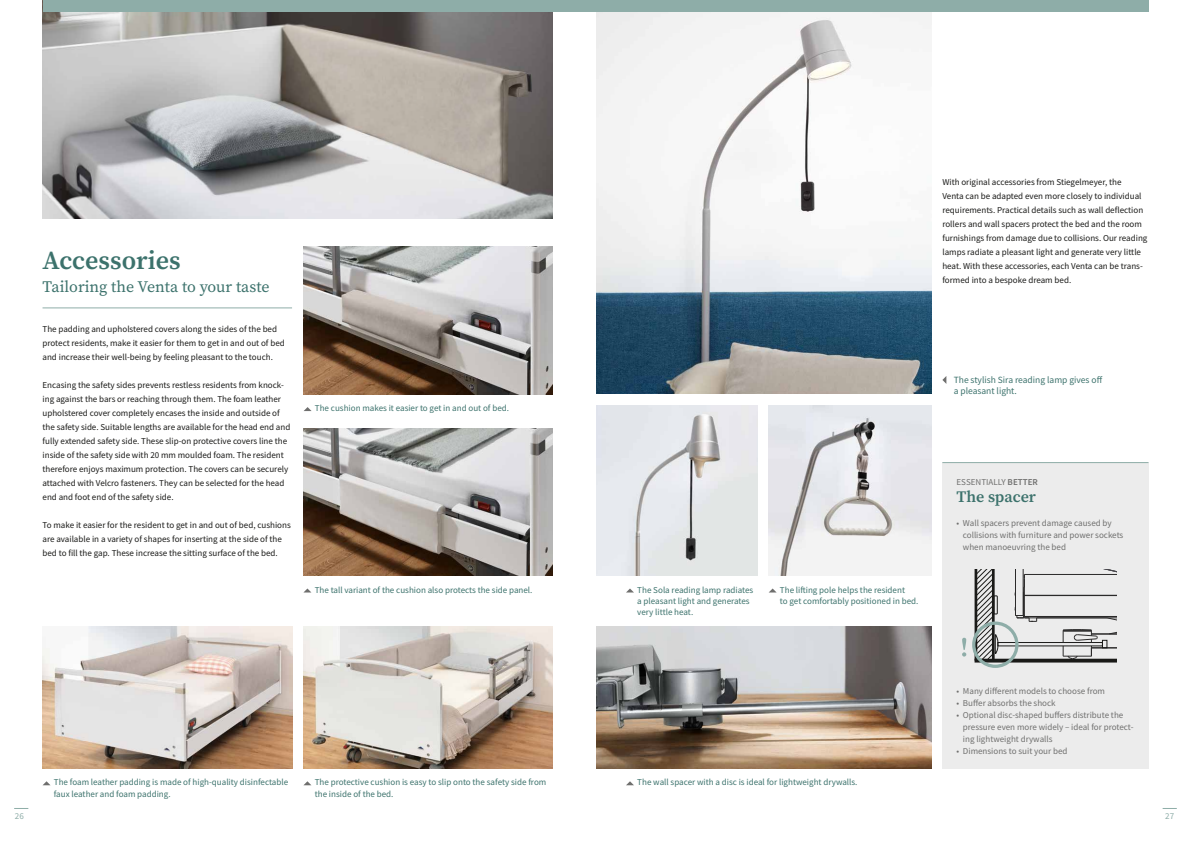
<style>
.page{position:relative;width:1191px;height:842px;background:#fff}
.page>*{position:absolute;margin:0;border:0;box-sizing:border-box;transform-origin:0 0}
.t1{font:600 26px "Source Serif Pro";color:#3c726c}
.t2{font:16px "Source Serif Pro";color:#3c726c}
.t3{font:600 16px "Source Serif Pro";color:#3c726c}
.t4{font:9.5px/11.3px "Source Sans Pro";color:#3c726c}
.t5{font:9px/14px "Source Sans Pro";color:#1a1a18}
.t6{font:9px/11.3px "Source Sans Pro";color:#3c726c}
.t7{font:9px/12px "Source Sans Pro";color:#6f6f6e}
.t8{font:9px "Source Sans Pro";color:#8eada8}
.s1{font-weight:600}
</style>
<div class="page">
<svg style="left:1162px;top:808px;width:14px;height:1px"></svg>
<svg style="left:14px;top:808px;width:14px;height:1px"></svg>
<img style="left:595px;top:11px;width:336px;height:382px">
<div style="left:942px;top:462px;width:206px;height:306px;background:#ececec"></div>
<hr style="left:942px;top:462px;width:206px;height:1px;background:#8eada8">
<hr style="left:974px;top:659px;width:142px;height:3px;background:#1a1a18">
<svg style="left:974px;top:570px;width:24px;height:93px"></svg>
<hr style="left:1022px;top:570px;width:1px;height:45px;background:#2b2a2a">
<hr style="left:1015px;top:570px;width:1px;height:45px;background:#2b2a2a">
<hr style="left:1024px;top:616px;width:92px;height:1px;background:#2b2a2a">
<hr style="left:1024px;top:595px;width:92px;height:1px;background:#2b2a2a">
<hr style="left:1024px;top:574px;width:92px;height:1px;background:#2b2a2a">
<svg style="left:1106px;top:618px;width:10px;height:3px"></svg>
<svg style="left:1015px;top:575px;width:22px;height:47px"></svg>
<hr style="left:1016px;top:617px;width:100px;height:1px;background:#2b2a2a">
<svg style="left:1107px;top:570px;width:9px;height:2px"></svg>
<div style="left:997px;top:642px;width:105px;height:4px;border:1px solid #1a1a18"></div>
<svg style="left:1062px;top:629px;width:54px;height:30px"></svg>
<div style="left:972px;top:621px;width:46px;height:47px;border:3px solid #8eada8;border-radius:50%"></div>
<svg style="left:962px;top:638px;width:4px;height:18px"></svg>
<img style="left:596px;top:626px;width:335px;height:142px">
<img style="left:768px;top:405px;width:163px;height:170px">
<img style="left:596px;top:405px;width:161px;height:170px">
<img style="left:43px;top:11px;width:510px;height:207px">
<img style="left:303px;top:428px;width:250px;height:147px">
<img style="left:303px;top:247px;width:250px;height:147px">
<img style="left:43px;top:626px;width:249px;height:142px">
<img style="left:303px;top:626px;width:250px;height:142px">
<div style="left:43px;top:0;width:1105px;height:11px;background:#8eada8"></div>
<svg style="left:626px;top:781px;width:8px;height:4px"></svg>
<svg style="left:942px;top:376px;width:4px;height:8px"></svg>
<svg style="left:769px;top:588px;width:7px;height:4px"></svg>
<svg style="left:626px;top:588px;width:8px;height:4px"></svg>
<hr style="left:43px;top:307px;width:249px;height:1px;background:#8eada8">
<svg style="left:304px;top:588px;width:7px;height:4px"></svg>
<svg style="left:43px;top:781px;width:7px;height:4px"></svg>
<svg style="left:304px;top:781px;width:7px;height:4px"></svg>
<svg style="left:304px;top:407px;width:7px;height:4px"></svg>
<h1 class="t1" style="left:43px;top:243px;width:140px">Accessories</h1>
<h2 class="t2" style="left:43px;top:276px;width:229px">Tailoring the Venta to your taste</h2>
<p class="t5" style="left:43px;top:322px;width:244px">The padding and upholstered covers along the sides of the bed protect residents, make it easier for them to get in and out of bed and increase their well-being by feeling pleasant to the touch.</p>
<p class="t5" style="left:43px;top:378px;width:249px">Encasing the safety sides prevents restless residents from knock&shy;ing against the bars or reaching through them. The foam leather upholstered cover completely encases the inside and outside of the safety side. Suitable lengths are available for the head end and fully extended safety side. These slip-on protective covers line the inside of the safety side with 20 mm moulded foam. The resident therefore enjoys maximum protection. The covers can be securely attached with Velcro fasteners. They can be selected for the head end and foot end of the safety side.</p>
<p class="t5" style="left:43px;top:518px;width:250px">To make it easier for the resident to get in and out of bed, cushions are available in a variety of shapes for inserting at the side of the bed to fill the gap. These increase the sitting surface of the bed.</p>
<p class="t6" style="left:315px;top:402px;width:196px">The cushion makes it easier to get in and out of bed.</p>
<p class="t6" style="left:315px;top:584px;width:219px">The tall variant of the cushion also protects the side panel.</p>
<p class="t6" style="left:54px;top:777px;width:236px">The foam leather padding is made of high-quality disinfectable faux leather and foam padding.</p>
<p class="t6" style="left:315px;top:777px;width:233px">The protective cushion is easy to slip onto the safety side from the inside of the bed.</p>
<p class="t5" style="left:942px;top:175px;width:207px">With original accessories from Stiegelmeyer, the<br>Venta can be adapted even more closely to individual requirements. Practical details such as wall deflection rollers and wall spacers protect the bed and the room furnishings from damage due to collisions. Our reading lamps radiate a pleasant light and generate very little heat. With these accessories, each Venta can be trans&shy;formed into a bespoke dream bed.</p>
<p class="t6" style="left:637px;top:584px;width:117px">The Sola reading lamp radiates a pleasant light and generates very little heat.</p>
<p class="t6" style="left:780px;top:584px;width:140px">The lifting pole helps the resident<br>to get comfortably positioned in bed.</p>
<p class="t6" style="left:637px;top:777px;width:222px">The wall spacer with a disc is ideal for lightweight drywalls.</p>
<p class="t4" style="left:953px;top:374px;width:150px">The stylish Sira reading lamp gives off a pleasant light.</p>
<p class="t7" style="left:956px;top:476px;width:83px">ESSENTIALLY <span class="s1">BETTER</span></p>
<h2 class="t3" style="left:956px;top:486px;width:81px">The spacer</h2>
<p class="t7" style="left:963px;top:516px;width:162px;text-indent:-6px">• Wall spacers prevent damage caused by collisions with furniture and power sockets when manoeuvring the bed</p>
<p class="t7" style="left:956px;top:684px;width:150px">• Many different models to choose from</p>
<p class="t7" style="left:956px;top:696px;width:101px">• Buffer absorbs the shock</p>
<p class="t7" style="left:963px;top:708px;width:172px;text-indent:-6px">• Optional disc-shaped buffers distribute the pressure even more widely – ideal for protect&shy;ing lightweight drywalls</p>
<p class="t7" style="left:956px;top:744px;width:112px">• Dimensions to suit your bed</p>
<p class="t8" style="left:15px;top:811px;width:11px">26</p>
<p class="t8" style="left:1165px;top:811px;width:11px">27</p>
</div>
